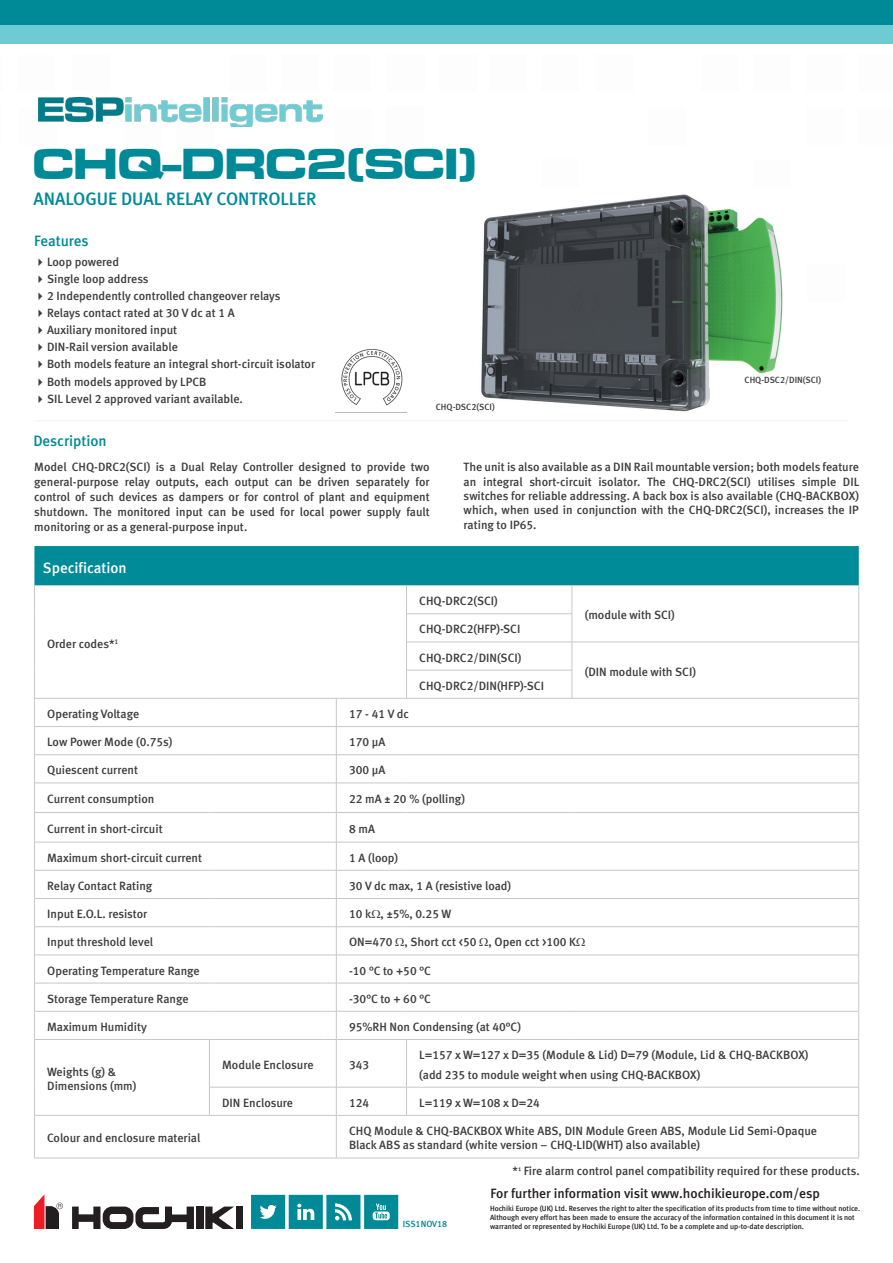
<style>
.page{position:relative;width:893px;height:1263px;background:#fff}
.page>*{position:absolute;margin:0;border:0;box-sizing:border-box;transform-origin:0 0}
.t1{font:45px "Microgramma D Bold Exte";color:#008996}
.Product_description{font:18px "Meta Medium CELF";color:#008b98}
.t2{font:15px "Meta Medium CELF";letter-spacing:-.005em;color:#008996}
.t3{font:15px "Meta Medium CELF";color:#fff}
.t4{font:13.5px "Meta Medium CELF";color:#231f20}
.Table_-_Headers{font:12px/14.4px "Meta Medium CELF";color:#3e3e3f;text-align:justify}
.Table_body_text{font:12px/19.5px "Meta Medium CELF";color:#3e3e3f}
.t5{font:12px "Meta Medium CE";color:#3e3e3f}
.t6{font:9px "Meta Medium CELF";color:#3e3e3f}
.t7{font:9px "Meta Medium CELF";color:#008996}
.t8{font:7.5px "Meta Medium CE";color:#231f20}
</style>
<div class="page">
<hr style="left:0;top:108px;width:2px;height:37px;background:#040503">
<hr style="left:0;top:56px;width:3px;height:37px;background:#040503">
<div style="left:0;top:25px;width:893px;height:18px;background:#6ecbd3"></div>
<div style="left:0;top:0;width:893px;height:25px;background:#008996"></div>
<svg style="left:251px;top:1195px;width:147px;height:34px;background:#2f9ea9"></svg>
<svg style="left:34px;top:1194px;width:29px;height:35px"></svg>
<svg style="left:72px;top:1206px;width:122px;height:23px"></svg>
<div style="left:196px;top:1206px;width:7px;height:23px;background:#231f20"></div>
<svg style="left:205px;top:1206px;width:29px;height:23px"></svg>
<div style="left:236px;top:1206px;width:7px;height:23px;background:#231f20"></div>
<hr style="left:34px;top:420px;width:814px;height:1px;background:#f2f3f4">
<hr style="left:34px;top:1040px;width:1px;height:47px;background:#c7c8ca">
<hr style="left:209px;top:1040px;width:1px;height:47px;background:#c7c8ca">
<hr style="left:336px;top:1040px;width:1px;height:47px;background:#c7c8ca">
<hr style="left:406px;top:1040px;width:1px;height:47px;background:#c7c8ca">
<hr style="left:858px;top:1040px;width:1px;height:47px;background:#c7c8ca">
<svg style="left:34px;top:1087px;width:1px;height:28px"></svg>
<hr style="left:209px;top:1087px;width:116px;height:1px;background:#c7c8ca">
<svg style="left:209px;top:1088px;width:1px;height:27px"></svg>
<hr style="left:336px;top:1087px;width:70px;height:1px;background:#c7c8ca">
<hr style="left:406px;top:1087px;width:166px;height:1px;background:#c7c8ca">
<svg style="left:406px;top:1088px;width:1px;height:27px"></svg>
<hr style="left:572px;top:1087px;width:287px;height:1px;background:#c7c8ca">
<svg style="left:858px;top:1088px;width:1px;height:27px"></svg>
<hr style="left:34px;top:1115px;width:175px;height:1px;background:#c7c8ca">
<hr style="left:34px;top:1115px;width:1px;height:43px;background:#c7c8ca">
<hr style="left:209px;top:1115px;width:116px;height:1px;background:#c7c8ca">
<svg style="left:325px;top:1087px;width:12px;height:29px"></svg>
<hr style="left:336px;top:1115px;width:70px;height:1px;background:#c7c8ca">
<hr style="left:336px;top:1115px;width:1px;height:43px;background:#c7c8ca">
<hr style="left:406px;top:1115px;width:166px;height:1px;background:#c7c8ca">
<hr style="left:572px;top:1115px;width:287px;height:1px;background:#c7c8ca">
<hr style="left:858px;top:1115px;width:1px;height:43px;background:#c7c8ca">
<hr style="left:34px;top:1158px;width:175px;height:1px;background:#c7c8ca">
<hr style="left:209px;top:1158px;width:116px;height:1px;background:#c7c8ca">
<hr style="left:336px;top:1158px;width:70px;height:1px;background:#c7c8ca">
<hr style="left:406px;top:1158px;width:166px;height:1px;background:#c7c8ca">
<hr style="left:572px;top:1158px;width:287px;height:1px;background:#c7c8ca">
<img style="left:481px;top:194px;width:302px;height:218px">
<img style="left:38px;top:98px;width:284px;height:29px">
<img style="left:341px;top:349px;width:62px;height:57px">
<svg style="left:34px;top:546px;width:825px;height:494px"></svg>
<p class="t1" style="left:33px;top:133px;width:445px">CHQ-DRC2(SCI)</p>
<p class="Product_description" style="left:34px;top:187px;width:285px">ANALOGUE DUAL RELAY CONTROLLER</p>
<p class="t2" style="left:34px;top:232px;width:56px">Features</p>
<p class="Table_-_Headers" style="left:47px;top:254px;width:74px">Loop powered</p>
<p class="Table_-_Headers" style="left:47px;top:272px;width:103px">Single loop address</p>
<p class="Table_-_Headers" style="left:47px;top:289px;width:235px">2 Independently controlled changeover relays</p>
<p class="Table_-_Headers" style="left:47px;top:306px;width:189px">Relays contact rated at 30 V dc at 1 A</p>
<p class="Table_-_Headers" style="left:47px;top:323px;width:132px">Auxiliary monitored input</p>
<p class="Table_-_Headers" style="left:47px;top:340px;width:132px">DIN-Rail version available</p>
<p class="Table_-_Headers" style="left:47px;top:357px;width:270px">Both models feature an integral short-circuit isolator</p>
<p class="Table_-_Headers" style="left:47px;top:374px;width:161px">Both models approved by LPCB</p>
<p class="Table_-_Headers" style="left:47px;top:391px;width:197px">SIL Level 2 approved variant available.</p>
<p class="t2" style="left:33px;top:432px;width:75px">Description</p>
<p class="t6" style="left:436px;top:401px;width:60px">CHQ-DSC2(SCI)</p>
<p class="t6" style="left:745px;top:375px;width:78px">CHQ-DSC2/DIN(SCI)</p>
<p class="Table_-_Headers" style="left:34px;top:459px;width:397px;line-height:15px">Model CHQ-DRC2(SCI) is a Dual Relay Controller designed to provide two general-purpose relay outputs, each output can be driven separately for control of such devices as dampers or for control of plant and equipment shutdown. The monitored input can be used for local power supply fault monitoring or as a general-purpose input.</p>
<p class="Table_-_Headers" style="left:464px;top:460px;width:397px">The unit is also available as a DIN Rail mountable version; both models feature an integral short-circuit isolator. The CHQ-DRC2(SCI) utilises simple DIL switches for reliable addressing. A back box is also available (CHQ-BACKBOX) which, when used in conjunction with the CHQ-DRC2(SCI), increases the IP rating to IP65.</p>
<p class="t3" style="left:43px;top:558px;width:85px">Specification</p>
<p class="Table_-_Headers" style="left:47px;top:636px;width:73px">Order codes*<sup>1</sup></p>
<p class="Table_body_text" style="left:419px;top:591px;width:80px">CHQ-DRC2(SCI)</p>
<p class="Table_body_text" style="left:419px;top:620px;width:103px">CHQ-DRC2(HFP)-SCI</p>
<p class="Table_body_text" style="left:419px;top:648px;width:104px">CHQ-DRC2/DIN(SCI)</p>
<p class="Table_body_text" style="left:419px;top:676px;width:126px">CHQ-DRC2/DIN(HFP)-SCI</p>
<p class="Table_body_text" style="left:585px;top:605px;width:92px">(module with SCI)</p>
<p class="Table_body_text" style="left:585px;top:662px;width:113px">(DIN module with SCI)</p>
<p class="Table_-_Headers" style="left:47px;top:707px;width:93px">Operating Voltage</p>
<p class="Table_body_text" style="left:349px;top:704px;width:61px">17-41Vdc</p>
<p class="Table_-_Headers" style="left:47px;top:735px;width:127px">Low Power Mode (0.75s)</p>
<p class="Table_body_text" style="left:349px;top:732px;width:38px">170 μA</p>
<p class="Table_-_Headers" style="left:47px;top:763px;width:92px">Quiescent current</p>
<p class="Table_body_text" style="left:349px;top:760px;width:38px">300 μA</p>
<p class="Table_-_Headers" style="left:47px;top:792px;width:109px">Current consumption</p>
<p class="Table_body_text" style="left:349px;top:789px;width:117px">22 mA ± 20 % (polling)</p>
<p class="Table_-_Headers" style="left:47px;top:822px;width:117px">Current in short-circuit</p>
<p class="Table_body_text" style="left:349px;top:819px;width:27px">8 mA</p>
<p class="Table_-_Headers" style="left:47px;top:850px;width:156px">Maximum short-circuit current</p>
<p class="Table_body_text" style="left:349px;top:848px;width:51px">1 A (loop)</p>
<p class="Table_-_Headers" style="left:47px;top:879px;width:107px">Relay Contact Rating</p>
<p class="Table_body_text" style="left:349px;top:876px;width:164px">30 V dc max, 1 A (resistive load)</p>
<p class="Table_-_Headers" style="left:47px;top:907px;width:102px">Input E.O.L. resistor</p>
<p class="Table_body_text" style="left:349px;top:904px;width:104px">10 k , ±5%, 0.25 W</p>
<p class="Table_-_Headers" style="left:47px;top:935px;width:107px">Input threshold level</p>
<p class="Table_body_text" style="left:349px;top:932px;width:229px">ON=470 , Short cct &lt;50 , Open cct &gt;100 K</p>
<p class="Table_-_Headers" style="left:47px;top:963px;width:154px">Operating Temperature Range</p>
<p class="Table_body_text" style="left:349px;top:961px;width:83px">-10 °C to +50 °C</p>
<p class="Table_-_Headers" style="left:47px;top:991px;width:143px">Storage Temperature Range</p>
<p class="Table_body_text" style="left:349px;top:989px;width:83px">-30°C to + 60 °C</p>
<p class="Table_-_Headers" style="left:47px;top:1020px;width:101px">Maximum Humidity</p>
<p class="Table_body_text" style="left:349px;top:1017px;width:173px">95%RH Non Condensing (at 40°C)</p>
<p class="Table_-_Headers" style="left:47px;top:1064px;width:70px">Weights (g) &amp;</p>
<p class="Table_-_Headers" style="left:47px;top:1079px;width:91px">Dimensions (mm)</p>
<p class="Table_-_Headers" style="left:222px;top:1058px;width:93px">Module Enclosure</p>
<p class="Table_-_Headers" style="left:349px;top:1058px;width:22px">343</p>
<p class="Table_body_text" style="left:419px;top:1045px;width:391px">L=157 x W=127 x D=35 (Module &amp; Lid) D=79 (Module, Lid &amp; CHQ-BACKBOX) (add 235 to module weight when using CHQ-BACKBOX)</p>
<p class="Table_-_Headers" style="left:222px;top:1095px;width:72px">DIN Enclosure</p>
<p class="Table_-_Headers" style="left:349px;top:1095px;width:22px">124</p>
<p class="Table_body_text" style="left:419px;top:1093px;width:122px">L=119 x W=108 x D=24</p>
<p class="Table_-_Headers" style="left:47px;top:1131px;width:155px">Colour and enclosure material</p>
<p class="Table_-_Headers" style="left:349px;top:1124px;width:469px">CHQ Module &amp; CHQ-BACKBOX White ABS, DIN Module Green ABS, Module Lid Semi-Opaque<br>Black ABS as standard (white version – CHQ-LID(WHT) also available)</p>
<p class="t4" style="left:491px;top:1185px;width:331px">For further information visit www.hochikieurope.com/esp</p>
<p class="t7" style="left:403px;top:1218px;width:46px">ISS1NOV18</p>
<p class="t5" style="left:513px;top:1164px;width:349px">*<sup>1</sup> Fire alarm control panel compatibility required for these products.</p>
<p class="t8" style="left:490px;top:1204px;width:372px">Hochiki Europe (UK) Ltd. Reserves the right to alter the specification of its products from time to time without notice.</p>
<p class="t8" style="left:490px;top:1213px;width:366px">Although every effort has been made to ensure the accuracy of the information contained in this document it is not</p>
<p class="t8" style="left:490px;top:1222px;width:315px">warranted or represented by Hochiki Europe (UK) Ltd. To be a complete and up-to-date description.</p>
</div>
